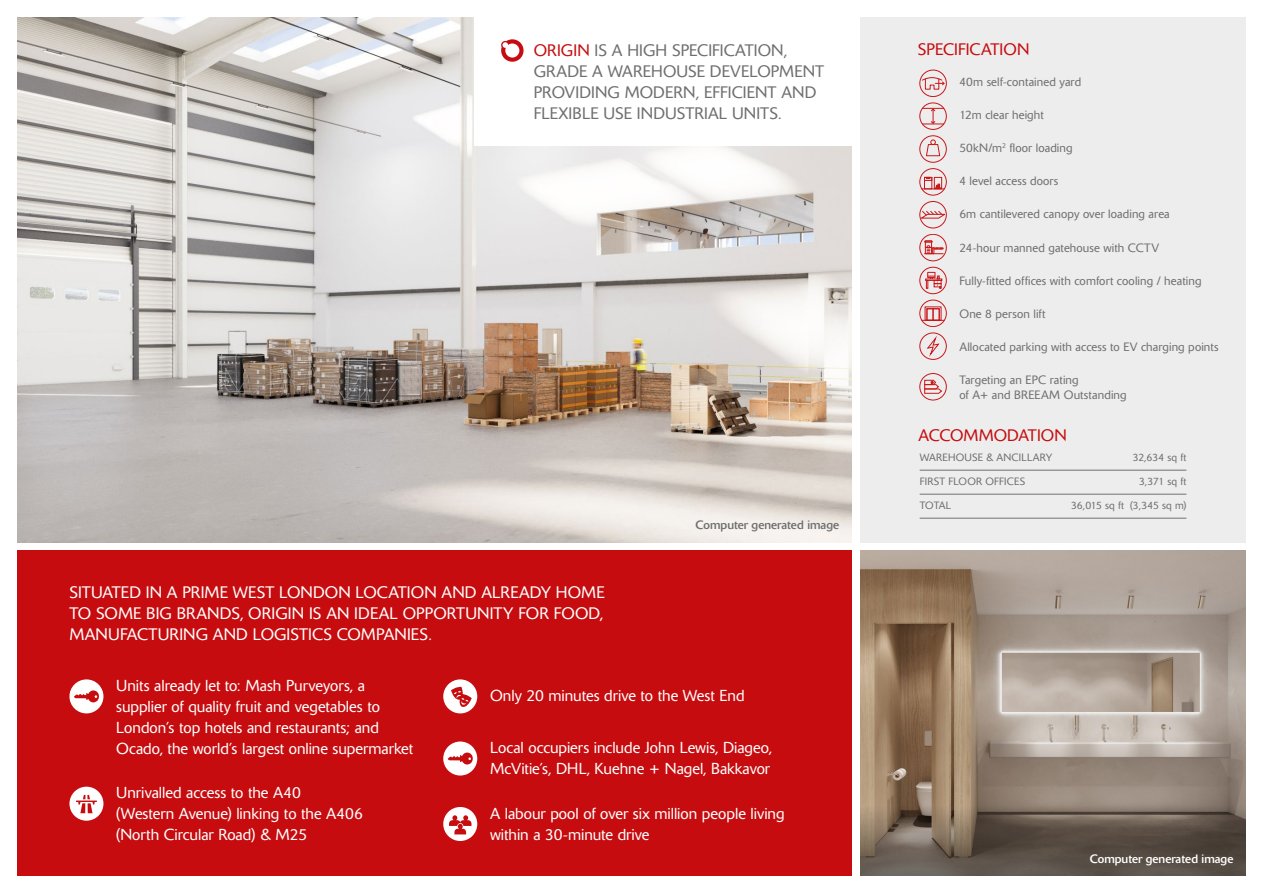
<style>
.page{position:relative;width:1263px;height:893px;background:#fff}
.page>*{position:absolute;margin:0;border:0;box-sizing:border-box;transform-origin:0 0}
.t1{font:300 16.5px/21px "Delta BQ";letter-spacing:.005em;color:#fff;text-align:justify}
.t2{font:300 16.5px/21px "Delta BQ";letter-spacing:.005em;color:#706f6f}
.t3{font:300 16.5px "Delta BQ";letter-spacing:.005em;color:#c70c0f}
.t4{font:300 15.75px/21px "Delta BQ";color:#fff}
.t5{font:300 12px/15px "Delta BQ";letter-spacing:.01em;color:#706f6f}
.t6{font:12px "Delta BQ";color:#706f6f}
.t7{font:12px "Delta BQ";color:#fff}
.t8{font:300 10.5px "Delta BQ";letter-spacing:.02em;color:#706f6f}
.t9{font:300 10.5px "Delta BQ";letter-spacing:-.005em;color:#706f6f}
.s1{color:#c70c0f}
</style>
<div class="page">
<img style="left:17px;top:17px;width:835px;height:525px">
<img style="left:860px;top:551px;width:386px;height:202px">
<div style="left:17px;top:551px;width:835px;height:325px;background:#c70c0f"></div>
<div style="left:860px;top:17px;width:386px;height:525px;background:#ededed"></div>
<div style="left:474px;top:11px;width:381px;height:135px;background:#fff"></div>
<svg style="left:860px;top:753px;width:386px;height:123px;background:#7a6b5e"></svg>
<svg style="left:501px;top:39px;width:22px;height:23px"></svg>
<div style="left:443px;top:741px;width:34px;height:34px;background:#fff;border-radius:50%"></div>
<svg style="left:448px;top:752px;width:25px;height:12px"></svg>
<div style="left:443px;top:807px;width:34px;height:34px;background:#fff;border-radius:50%"></div>
<svg style="left:449px;top:815px;width:22px;height:20px"></svg>
<div style="left:443px;top:679px;width:34px;height:34px;background:#fff;border-radius:50%"></div>
<svg style="left:451px;top:687px;width:21px;height:20px"></svg>
<div style="left:69px;top:787px;width:34px;height:34px;background:#fff;border-radius:50%"></div>
<svg style="left:76px;top:795px;width:21px;height:18px"></svg>
<div style="left:69px;top:679px;width:34px;height:34px;background:#fff;border-radius:50%"></div>
<svg style="left:74px;top:690px;width:25px;height:12px"></svg>
<svg style="left:922px;top:77px;width:23px;height:13px"></svg>
<div style="left:919px;top:70px;width:28px;height:27px;border:1px solid #ca1618;border-radius:50%"></div>
<div style="left:919px;top:103px;width:28px;height:27px;border:1px solid #ca1618;border-radius:50%"></div>
<svg style="left:922px;top:108px;width:22px;height:17px"></svg>
<div style="left:919px;top:135px;width:28px;height:28px;border:1px solid #ca1618;border-radius:50%"></div>
<svg style="left:926px;top:140px;width:14px;height:16px"></svg>
<div style="left:919px;top:168px;width:28px;height:27px;border:1px solid #ca1618;border-radius:50%"></div>
<svg style="left:922px;top:177px;width:22px;height:13px"></svg>
<div style="left:919px;top:201px;width:28px;height:27px;border:1px solid #ca1618;border-radius:50%"></div>
<svg style="left:919px;top:211px;width:28px;height:8px"></svg>
<div style="left:919px;top:267px;width:28px;height:27px;border:1px solid #ca1618;border-radius:50%"></div>
<div style="left:927px;top:272px;width:8px;height:6px;border:1px solid #ca1618"></div>
<svg style="left:925px;top:275px;width:17px;height:14px"></svg>
<div style="left:919px;top:234px;width:28px;height:27px;border:1px solid #ca1618;border-radius:50%"></div>
<svg style="left:924px;top:240px;width:20px;height:14px"></svg>
<div style="left:919px;top:300px;width:28px;height:27px;border:1px solid #ca1618;border-radius:50%"></div>
<div style="left:933px;top:308px;width:6px;height:13px;border:1px solid #ca1618"></div>
<div style="left:925px;top:307px;width:16px;height:14px;border:1px solid #ca1618"></div>
<div style="left:927px;top:308px;width:12px;height:13px;border:1px solid #ca1618"></div>
<svg style="left:924px;top:380px;width:18px;height:14px"></svg>
<div style="left:919px;top:373px;width:28px;height:27px;border:1px solid #ca1618;border-radius:50%"></div>
<div style="left:919px;top:333px;width:27px;height:27px;border:1px solid #ca1618;border-radius:50%"></div>
<svg style="left:927px;top:335px;width:12px;height:22px"></svg>
<hr style="left:920px;top:470px;width:266px;height:1px;background:#706f6f">
<hr style="left:920px;top:494px;width:266px;height:1px;background:#706f6f">
<hr style="left:920px;top:518px;width:266px;height:1px;background:#706f6f">
<p class="t2" style="left:534px;top:40px;width:292px"><span class="s1">ORIGIN</span> IS A HIGH SPECIFICATION,<br>GRADE A WAREHOUSE DEVELOPMENT<br>PROVIDING MODERN, EFFICIENT AND<br>FLEXIBLE USE INDUSTRIAL UNITS.</p>
<p class="t1" style="left:69px;top:581px;width:537px">SITUATED IN A PRIME WEST LONDON LOCATION AND ALREADY HOME TO SOME BIG BRANDS, ORIGIN IS AN IDEAL OPPORTUNITY FOR FOOD, MANUFACTURING AND LOGISTICS COMPANIES.</p>
<p class="t6" style="left:696px;top:518px;width:145px">Computer generated image</p>
<p class="t4" style="left:116px;top:675px;width:298px">Units already let to: Mash Purveyors, a supplier of quality fruit and vegetables to London’s top hotels and restaurants; and Ocado, the world’s largest online supermarket</p>
<p class="t4" style="left:116px;top:783px;width:248px">Unrivalled access to the A40 (Western Avenue) linking to the A406 (North Circular Road) &amp; M25</p>
<p class="t4" style="left:490px;top:685px;width:256px">Only 20 minutes drive to the West End</p>
<p class="t4" style="left:490px;top:737px;width:284px">Local occupiers include John Lewis, Diageo,<br>McVitie’s, DHL, Kuehne + Nagel, Bakkavor</p>
<p class="t4" style="left:490px;top:803px;width:296px">A labour pool of over six million people living within a 30-minute drive</p>
<p class="t3" style="left:918px;top:39px;width:113px">SPECIFICATION</p>
<p class="t5" style="left:959px;top:75px;width:123px">40m self-contained yard</p>
<p class="t5" style="left:959px;top:108px;width:86px">12m clear height</p>
<p class="t5" style="left:959px;top:141px;width:115px">50kN/m<sup>2</sup> floor loading</p>
<p class="t5" style="left:959px;top:174px;width:101px">4 level access doors</p>
<p class="t5" style="left:959px;top:207px;width:212px">6m cantilevered canopy over loading area</p>
<p class="t5" style="left:959px;top:240px;width:201px">24-hour manned gatehouse with CCTV</p>
<p class="t5" style="left:959px;top:273px;width:244px">Fully-fitted offices with comfort cooling / heating</p>
<p class="t5" style="left:959px;top:306px;width:88px">One 8 person lift</p>
<p class="t5" style="left:959px;top:339px;width:261px">Allocated parking with access to EV charging points</p>
<p class="t5" style="left:959px;top:372px;width:169px">Targeting an EPC rating<br>of A+ and BREEAM Outstanding</p>
<p class="t3" style="left:919px;top:425px;width:150px">ACCOMMODATION</p>
<p class="t8" style="left:920px;top:451px;width:134px">WAREHOUSE &amp; ANCILLARY</p>
<p class="t8" style="left:1133px;top:451px;width:55px">32,634 sq ft</p>
<p class="t8" style="left:920px;top:475px;width:107px">FIRST FLOOR OFFICES</p>
<p class="t8" style="left:1139px;top:475px;width:49px">3,371 sq ft</p>
<p class="t8" style="left:920px;top:499px;width:33px">TOTAL</p>
<p class="t9" style="left:1071px;top:499px;width:117px">36,015 sq ft (3,345 sq m)</p>
<p class="t7" style="left:1090px;top:851px;width:145px">Computer generated image</p>
</div>
